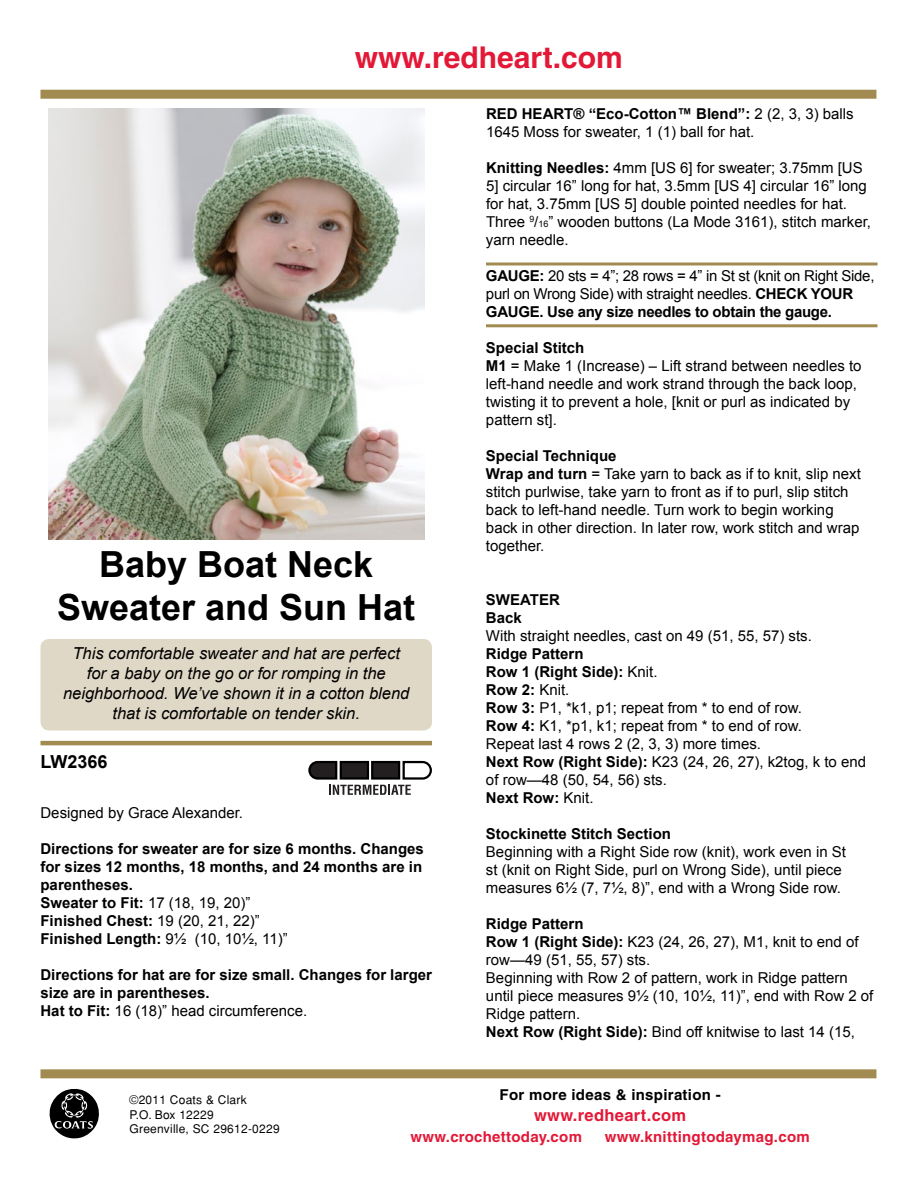
<style>
.page{position:relative;width:918px;height:1188px;background:#fff}
.page>*{position:absolute;margin:0;border:0;box-sizing:border-box;transform-origin:0 0}
.t1{font:700 36px/43.2px "Arial";color:#000;text-align:center}
.t2{font:700 30px "Helvetica";color:#e31837}
.t3{font:700 18px "Arial";color:#000}
.t4{font:italic 16.5px/19.8px "Arial";color:#000;text-align:center}
.t5{font:700 16.5px "Helvetica";letter-spacing:.02em;color:#e31837}
.t6{font:15px/18px "Arial";color:#000}
.t7{font:700 15px/18px "Arial";color:#000}
.t8{font:15px/18px "Arial";letter-spacing:-.02em;color:#000}
.t9{font:700 15px "Helvetica";letter-spacing:.02em;color:#e31837}
.t10{font:700 15px "Helvetica";letter-spacing:.02em;color:#000}
.t11{font:12px/14.4px "Helvetica";letter-spacing:.02em;color:#000}
.s1{font-weight:400}
.s2{font-weight:700}
.s3{font-size:9px}
</style>
<div class="page">
<div style="left:40px;top:90px;width:836px;height:9px;background:#a18b50"></div>
<div style="left:40px;top:1069px;width:836px;height:9px;background:#a18b50"></div>
<svg style="left:49px;top:1088px;width:50px;height:51px"></svg>
<img style="left:48px;top:108px;width:376px;height:432px">
<hr style="left:40px;top:741px;width:392px;height:4px;background:#a18b50">
<svg style="left:308px;top:760px;width:124px;height:35px"></svg>
<hr style="left:486px;top:262px;width:392px;height:3px;background:#a18b50">
<hr style="left:486px;top:324px;width:392px;height:3px;background:#a18b50">
<div style="left:40px;top:639px;width:392px;height:91px;background:#e0d8c6;border-radius:9px"></div>
<h2 class="t2" style="left:355px;top:39px;width:269px">www.redheart.com</h2>
<h1 class="t1" style="left:57px;top:543px;width:360px">Baby Boat Neck<br>Sweater and Sun Hat</h1>
<p class="t4" style="left:63px;top:644px;width:348px">This comfortable sweater and hat are perfect for a baby on the go or for romping in the neighborhood. We’ve shown it in a cotton blend that is comfortable on tender skin.</p>
<p class="t3" style="left:40px;top:752px;width:69px">LW2366</p>
<p class="t6" style="left:40px;top:804px;width:204px">Designed by Grace Alexander.</p>
<p class="t7" style="left:40px;top:840px;width:385px">Directions for sweater are for size 6 months. Changes for sizes 12 months, 18 months, and 24 months are in parentheses.<br>Sweater to Fit: <span class="s1">17 (18, 19, 20)”<br></span>Finished Chest: <span class="s1">19 (20, 21, 22)”<br></span>Finished Length: <span class="s1">9½ (10, 10½, 11)”</span></p>
<p class="t7" style="left:40px;top:966px;width:393px">Directions for hat are for size small. Changes for larger size are in parentheses.<br>Hat to Fit: <span class="s1">16 (18)” head circumference.</span></p>
<p class="t6" style="left:486px;top:105px;width:369px"><span class="s2">RED HEART® “Eco-Cotton™ Blend”:</span> 2 (2, 3, 3) balls<br>1645 Moss for sweater, 1 (1) ball for hat.</p>
<p class="t6" style="left:486px;top:159px;width:387px"><span class="s2">Knitting Needles:</span> 4mm [US 6] for sweater; 3.75mm [US 5] circular 16” long for hat, 3.5mm [US 4] circular 16” long for hat, 3.75mm [US 5] double pointed needles for hat.<br>Three <sup>9</sup>/<span class="s3">16</span>” wooden buttons (La Mode 3161), stitch marker, yarn needle.</p>
<p class="t8" style="left:486px;top:267px;width:390px"><span class="s2">GAUGE:</span> 20 sts = 4”; 28 rows = 4” in St st (knit on Right Side, purl on Wrong Side) with straight needles. <span class="s2">CHECK YOUR<br>GAUGE. Use any size needles to obtain the gauge.</span></p>
<p class="t6" style="left:486px;top:339px;width:377px"><span class="s2">Special Stitch<br>M1</span> = Make 1 (Increase) – Lift strand between needles to left-hand needle and work strand through the back loop, twisting it to prevent a hole, [knit or purl as indicated by pattern st].</p>
<p class="t6" style="left:486px;top:447px;width:376px"><span class="s2">Special Technique<br>Wrap and turn</span> = Take yarn to back as if to knit, slip next stitch purlwise, take yarn to front as if to purl, slip stitch back to left-hand needle. Turn work to begin working back in other direction. In later row, work stitch and wrap together.</p>
<p class="t7" style="left:486px;top:591px;width:75px">SWEATER<br>Back</p>
<p class="t6" style="left:486px;top:627px;width:327px">With straight needles, cast on 49 (51, 55, 57) sts.</p>
<p class="t6" style="left:486px;top:645px;width:382px"><span class="s2">Ridge Pattern<br>Row 1 (Right Side):</span> Knit.<br><span class="s2">Row 2:</span> Knit.<br><span class="s2">Row 3:</span> P1, *k1, p1; repeat from * to end of row.<br><span class="s2">Row 4:</span> K1, *p1, k1; repeat from * to end of row.<br>Repeat last 4 rows 2 (2, 3, 3) more times.<br><span class="s2">Next Row (Right Side):</span> K23 (24, 26, 27), k2tog, k to end of row—48 (50, 54, 56) sts.<br><span class="s2">Next Row:</span> Knit.</p>
<p class="t7" style="left:486px;top:825px;width:187px">Stockinette Stitch Section</p>
<p class="t6" style="left:486px;top:843px;width:362px">Beginning with a Right Side row (knit), work even in St st (knit on Right Side, purl on Wrong Side), until piece measures 6½ (7, 7½, 8)”, end with a Wrong Side row.</p>
<p class="t6" style="left:486px;top:915px;width:389px"><span class="s2">Ridge Pattern<br>Row 1 (Right Side):</span> K23 (24, 26, 27), M1, knit to end of row—49 (51, 55, 57) sts.<br>Beginning with Row 2 of pattern, work in Ridge pattern until piece measures 9½ (10, 10½, 11)”, end with Row 2 of Ridge pattern.<br><span class="s2">Next Row (Right Side):</span> Bind off knitwise to last 14 (15,</p>
<p class="t11" style="left:130px;top:1093px;width:152px">©2011 Coats &amp; Clark<br>P.O. Box 12229<br>Greenville, SC 29612-0229</p>
<p class="t10" style="left:500px;top:1086px;width:223px">For more ideas &amp; inspiration -</p>
<p class="t5" style="left:534px;top:1105px;width:154px">www.redheart.com</p>
<p class="t9" style="left:411px;top:1128px;width:173px">www.crochettoday.com</p>
<p class="t9" style="left:605px;top:1128px;width:207px">www.knittingtodaymag.com</p>
</div>
